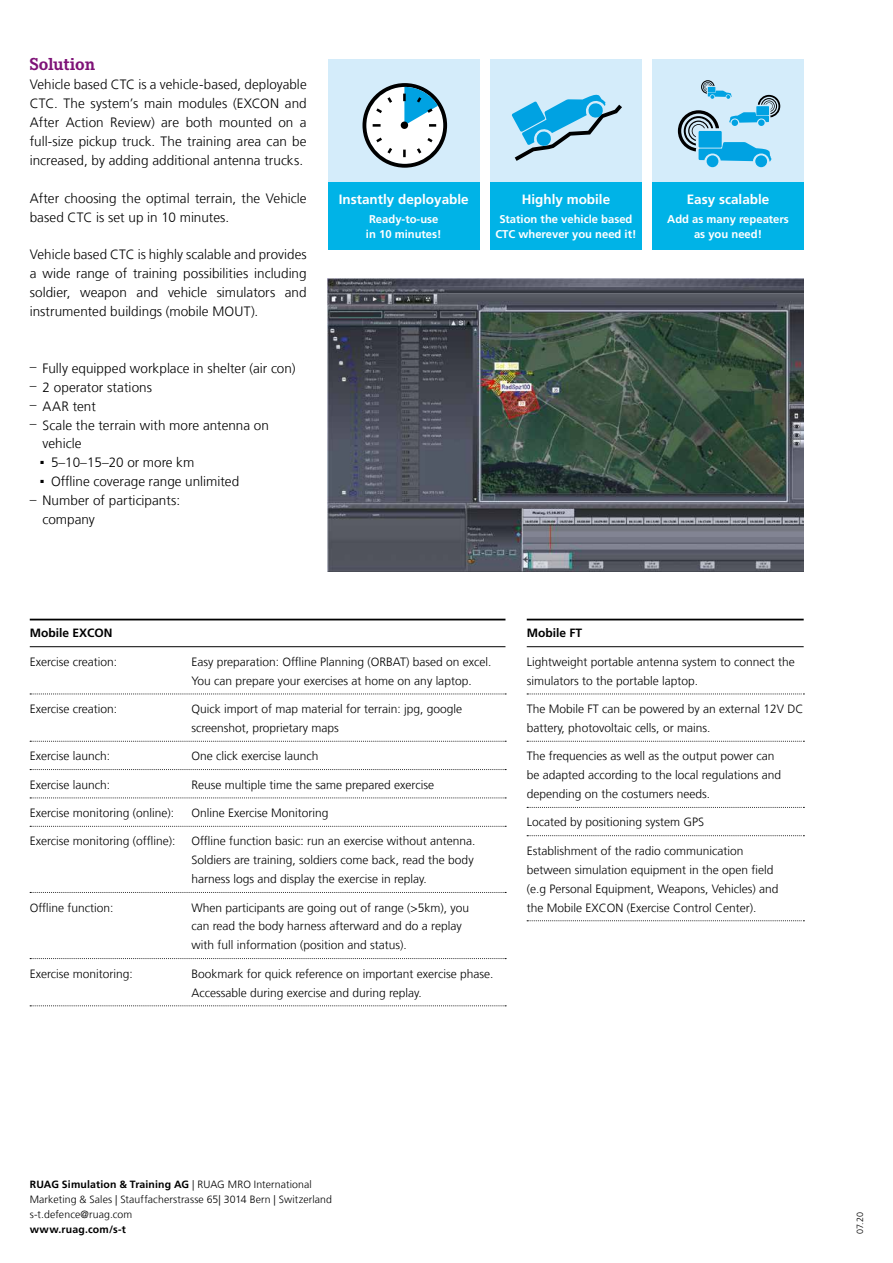
<style>
.page{position:relative;width:893px;height:1263px;background:#fff}
.page>*{position:absolute;margin:0;border:0;box-sizing:border-box;transform-origin:0 0}
.t1{font:700 18px "Corporate E";letter-spacing:-.01em;color:#7e1277}
.t2{font:300 13.5px/18.9px "Frutiger LT Com";color:#000}
.t3{font:700 13.5px "Frutiger LT Com";color:#fff}
.t4{font:300 12px/18.9px "Frutiger LT Com";color:#000}
.t5{font:700 12px "Frutiger LT Com";color:#000}
.t6{font:700 11.25px/15px "Frutiger LT Com";color:#fff;text-align:center}
.t7{font:300 10.5px/15px "Frutiger LT Com";letter-spacing:.01em;color:#000}
.t8{font:700 10.5px "Frutiger LT Com";letter-spacing:.02em;color:#000}
.t9{font:300 9px "Frutiger LT Com";color:#000}
.s1{font-weight:700}
</style>
<div class="page">
<div style="left:652px;top:60px;width:152px;height:189px;background:#d4ecfa"></div>
<div style="left:490px;top:60px;width:152px;height:189px;background:#d4ecfa"></div>
<div style="left:328px;top:60px;width:152px;height:189px;background:#d4ecfa"></div>
<div style="left:328px;top:183px;width:152px;height:67px;background:#00b3e7"></div>
<div style="left:490px;top:183px;width:152px;height:67px;background:#00b3e7"></div>
<div style="left:652px;top:183px;width:152px;height:67px;background:#00b3e7"></div>
<svg style="left:362px;top:83px;width:85px;height:85px"></svg>
<div style="left:401px;top:122px;width:7px;height:7px;background:#000;border-radius:50%"></div>
<svg style="left:512px;top:95px;width:110px;height:66px"></svg>
<div style="left:707px;top:155px;width:11px;height:12px;background:#00a2e2;border-radius:50%"></div>
<div style="left:755px;top:155px;width:12px;height:12px;background:#00a2e2;border-radius:50%"></div>
<svg style="left:678px;top:80px;width:102px;height:81px"></svg>
<img style="left:328px;top:278px;width:476px;height:293px">
<hr style="left:30px;top:619px;width:475px;height:1px;background:#000">
<hr style="left:30px;top:646px;width:475px;height:1px;background:#000">
<svg style="left:30px;top:694px;width:476px;height:1px"></svg>
<svg style="left:30px;top:741px;width:476px;height:1px"></svg>
<svg style="left:30px;top:769px;width:476px;height:1px"></svg>
<svg style="left:30px;top:798px;width:476px;height:1px"></svg>
<svg style="left:30px;top:826px;width:476px;height:1px"></svg>
<svg style="left:30px;top:892px;width:476px;height:1px"></svg>
<svg style="left:30px;top:958px;width:476px;height:1px"></svg>
<svg style="left:30px;top:1005px;width:476px;height:1px"></svg>
<hr style="left:527px;top:619px;width:277px;height:1px;background:#000">
<hr style="left:527px;top:646px;width:277px;height:1px;background:#000">
<svg style="left:527px;top:694px;width:277px;height:1px"></svg>
<svg style="left:527px;top:741px;width:277px;height:1px"></svg>
<svg style="left:527px;top:807px;width:277px;height:1px"></svg>
<svg style="left:527px;top:835px;width:277px;height:1px"></svg>
<svg style="left:527px;top:920px;width:277px;height:1px"></svg>
<h1 class="t1" style="left:30px;top:53px;width:67px">Solution</h1>
<p class="t2" style="left:30px;top:75px;width:278px;text-align:justify">Vehicle based CTC is a vehicle-based, deployable CTC. The system’s main modules (EXCON and After Action Review) are both mounted on a full-size pickup truck. The training area can be increased, by adding additional antenna trucks.</p>
<p class="t2" style="left:30px;top:189px;width:278px">After choosing the optimal terrain, the Vehicle based CTC is set up in 10 minutes.</p>
<p class="t2" style="left:30px;top:245px;width:278px;text-align:justify">Vehicle based CTC is highly scalable and provides a wide range of training possibilities including soldier, weapon and vehicle simulators and instrumented buildings (mobile MOUT).</p>
<p class="t2" style="left:30px;top:359px;width:267px">– Fully equipped workplace in shelter (air con)</p>
<p class="t2" style="left:30px;top:378px;width:124px">– 2 operator stations</p>
<p class="t2" style="left:30px;top:397px;width:68px">– AAR tent</p>
<p class="t2" style="left:43px;top:415px;width:228px;text-indent:-13px">– Scale the terrain with more antenna on vehicle</p>
<p class="t2" style="left:40px;top:453px;width:155px">■ 5–10–15–20 or more km</p>
<p class="t2" style="left:40px;top:472px;width:200px">■ Offline coverage range unlimited</p>
<p class="t2" style="left:43px;top:491px;width:139px;text-indent:-13px">– Number of participants: company</p>
<p class="t3" style="left:339px;top:191px;width:131px">Instantly deployable</p>
<p class="t6" style="left:366px;top:212px;width:77px;text-align:left">Ready-to-use in 10 minutes!</p>
<p class="t3" style="left:522px;top:191px;width:90px">Highly mobile</p>
<p class="t6" style="left:495px;top:212px;width:143px">Station the vehicle based<br>CTC wherever you need it!</p>
<p class="t3" style="left:687px;top:191px;width:84px">Easy scalable</p>
<p class="t6" style="left:667px;top:212px;width:123px">Add as many repeaters as you need!</p>
<p class="t5" style="left:30px;top:626px;width:84px">Mobile EXCON</p>
<p class="t4" style="left:30px;top:652px;width:89px">Exercise creation:</p>
<p class="t4" style="left:191px;top:652px;width:302px">Easy preparation: Offline Planning (ORBAT) based on excel.<br>You can prepare your exercises at home on any laptop.</p>
<p class="t4" style="left:30px;top:699px;width:89px">Exercise creation:</p>
<p class="t4" style="left:191px;top:699px;width:272px">Quick import of map material for terrain: jpg, google screenshot, proprietary maps</p>
<p class="t4" style="left:30px;top:747px;width:82px">Exercise launch:</p>
<p class="t4" style="left:191px;top:747px;width:129px">One click exercise launch</p>
<p class="t4" style="left:30px;top:775px;width:82px">Exercise launch:</p>
<p class="t4" style="left:191px;top:775px;width:244px">Reuse multiple time the same prepared exercise</p>
<p class="t4" style="left:30px;top:803px;width:146px">Exercise monitoring (online):</p>
<p class="t4" style="left:191px;top:803px;width:139px">Online Exercise Monitoring</p>
<p class="t4" style="left:30px;top:832px;width:147px">Exercise monitoring (offline):</p>
<p class="t4" style="left:191px;top:832px;width:286px">Offline function basic: run an exercise without antenna.<br>Soldiers are training, soldiers come back, read the body harness logs and display the exercise in replay.</p>
<p class="t4" style="left:30px;top:898px;width:85px">Offline function:</p>
<p class="t4" style="left:191px;top:898px;width:279px">When participants are going out of range (&gt;5km), you can read the body harness afterward and do a replay with full information (position and status).</p>
<p class="t4" style="left:30px;top:964px;width:105px">Exercise monitoring:</p>
<p class="t4" style="left:191px;top:964px;width:304px">Bookmark for quick reference on important exercise phase.<br>Accessable during exercise and during replay.</p>
<p class="t5" style="left:527px;top:626px;width:57px">Mobile FT</p>
<p class="t4" style="left:527px;top:652px;width:270px">Lightweight portable antenna system to connect the simulators to the portable laptop.</p>
<p class="t4" style="left:527px;top:699px;width:278px">The Mobile FT can be powered by an external 12V DC battery, photovoltaic cells, or mains.</p>
<p class="t4" style="left:527px;top:747px;width:256px">The frequencies as well as the output power can be adapted according to the local regulations and depending on the costumers needs.</p>
<p class="t4" style="left:527px;top:813px;width:179px">Located by positioning system GPS</p>
<p class="t4" style="left:527px;top:841px;width:253px">Establishment of the radio communication between simulation equipment in the open field (e.g Personal Equipment, Weapons, Vehicles) and the Mobile EXCON (Exercise Control Center).</p>
<p class="t7" style="left:30px;top:1177px;width:304px"><span class="s1">RUAG Simulation &amp; Training AG</span> | RUAG MRO International<br>Marketing &amp; Sales | Stauffacherstrasse 65| 3014 Bern | Switzerland s-t.defence@ruag.com</p>
<p class="t8" style="left:30px;top:1223px;width:98px">www.ruag.com/s-t</p>
<p class="t9" style="left:855px;top:1234px;width:24px;rotate:-90deg">07.20</p>
</div>
